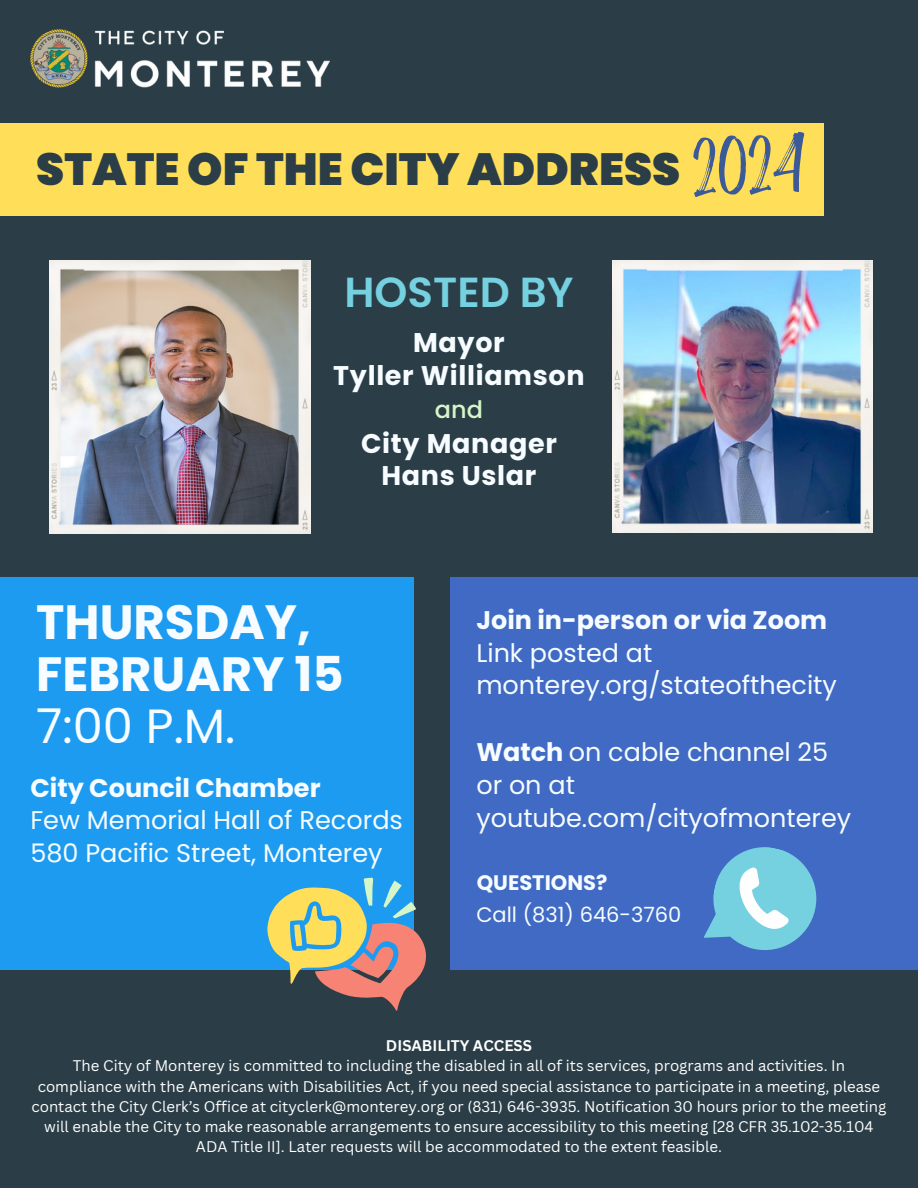
<style>
.page{position:relative;width:918px;height:1188px;background:#2b3e47}
.page>*{position:absolute;margin:0;border:0;box-sizing:border-box;transform-origin:0 0}
.t1{font:54.45px "Brightwall";color:#3d5a98}
.t2{font:700 48px/51.8px "Poppins";color:#f6fcff}
.t3{font:900 45px "Poppins";color:#2b3e47}
.t4{font:600 42px "Poppins";color:#75d0df}
.t5{font:700 27px/32.7px "Poppins";letter-spacing:.025em;color:#f6fcff;text-align:center}
.t6{font:25.5px/32.7px "Poppins";color:#f6fcff}
.t7{font:500 24px "Poppins";color:#d4f6c8}
.t8{font:21px "Poppins";color:#f6fcff}
.t9{font:700 21px "Poppins";color:#f6fcff}
.t10{font:15px/20.2px "Canva Sans";color:#fff;text-align:center}
.t11{font:700 15px "Canva Sans";color:#fff}
.s1{font-weight:400}
.s2{font-weight:700}
</style>
<div class="page">
<img style="left:30px;top:29px;width:300px;height:59px">
<img style="left:50px;top:260px;width:260px;height:274px">
<img style="left:613px;top:260px;width:259px;height:273px">
<div style="left:0;top:123px;width:824px;height:93px;background:#ffde59"></div>
<div style="left:0;top:577px;width:414px;height:393px;background:#1d9bf0"></div>
<svg style="left:267px;top:878px;width:159px;height:132px"></svg>
<div style="left:451px;top:577px;width:467px;height:393px;background:#406ac4"></div>
<svg style="left:704px;top:847px;width:113px;height:103px"></svg>
<h5 class="t3" style="left:36px;top:138px;width:646px">STATE OF THE CITY ADDRESS</h5>
<p class="t1" style="left:693px;top:152px;width:113px;rotate:-2deg">2024</p>
<p class="t4" style="left:344px;top:263px;width:231px">HOSTED BY</p>
<h2 class="t5" style="left:333px;top:327px;width:253px">Mayor<br>Tyller Williamson</h2>
<h1 class="t5" style="left:361px;top:427px;width:197px">City Manager<br>Hans Uslar</h1>
<h4 class="t7" style="left:435px;top:393px;width:50px">and</h4>
<p class="t2" style="left:36px;top:596px;width:309px">THURSDAY,<br>FEBRUARY 15<br><span class="s1">7:00 P.M.</span></p>
<h6 class="t6" style="left:30px;top:772px;width:374px"><span class="s2">City Council Chamber<br></span>Few Memorial Hall of Records<br>580 Pacific Street, Monterey</h6>
<h6 class="t6" style="left:476px;top:604px;width:362px"><span class="s2">Join in-person or via Zoom<br></span>Link posted at monterey.org/stateofthecity</h6>
<p class="t6" style="left:476px;top:736px;width:376px"><span class="s2">Watch</span> on cable channel 25 or on at youtube.com/cityofmonterey</p>
<p class="t9" style="left:477px;top:868px;width:132px">QUESTIONS?</p>
<p class="t8" style="left:476px;top:900px;width:207px">Call (831) 646-3760</p>
<h3 class="t11" style="left:386px;top:1035px;width:147px">DISABILITY ACCESS</h3>
<h6 class="t10" style="left:31px;top:1056px;width:857px">The City of Monterey is committed to including the disabled in all of its services, programs and activities. In compliance with the Americans with Disabilities Act, if you need special assistance to participate in a meeting, please contact the City Clerk’s Office at cityclerk@monterey.org or (831) 646-3935. Notification 30 hours prior to the meeting will enable the City to make reasonable arrangements to ensure accessibility to this meeting [28 CFR 35.102-35.104<br>ADA Title II]. Later requests will be accommodated to the extent feasible.</h6>
</div>
